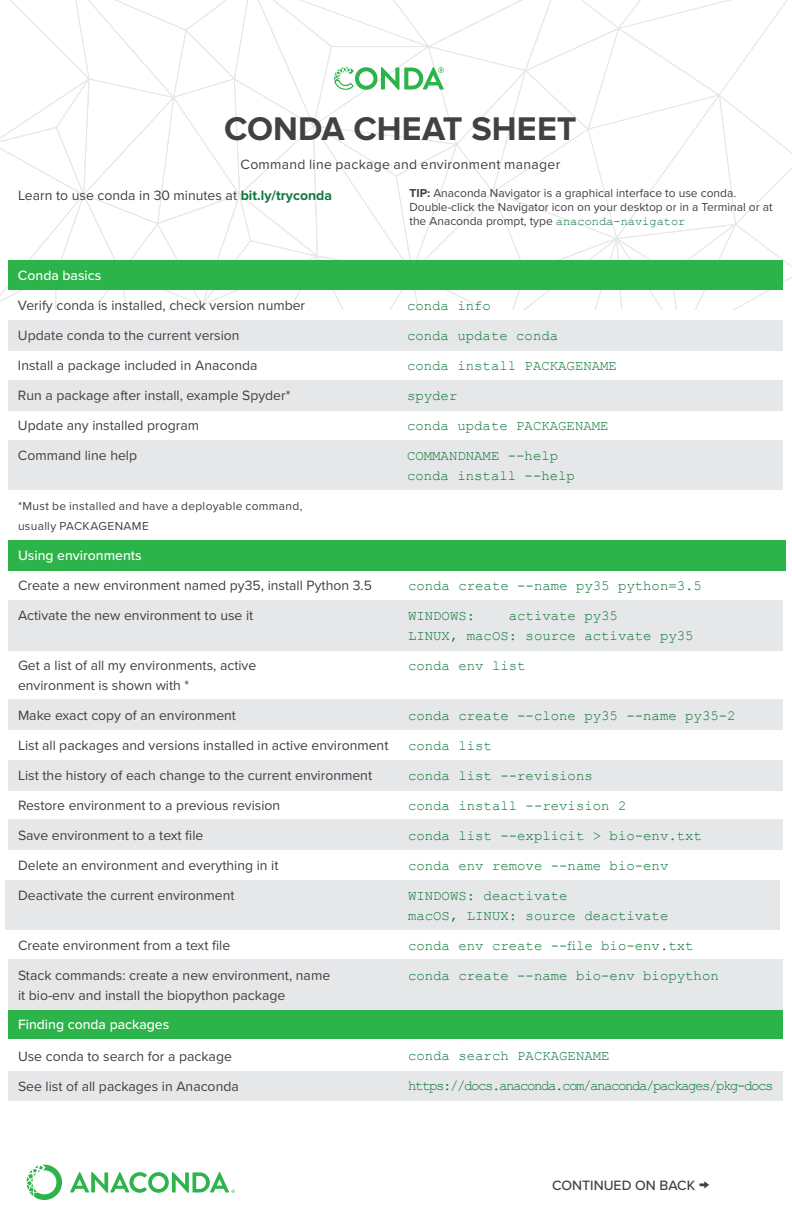
<style>
.page{position:relative;width:792px;height:1224px;background:#fff}
.page>*{position:absolute;margin:0;border:0;box-sizing:border-box;transform-origin:0 0}
.t1{font:700 34px "Proxima Nova";letter-spacing:.005em;color:#414042}
.t2{font:14px/30px "Proxima Nova";color:#414042}
.t3{font:14px/30px "Courier New";color:#0e773c}
.t4{font:14px/30px "Courier New";letter-spacing:-.1em;color:#0e773c}
.t5{font:500 14px "Proxima Nova";color:#fff}
.t6{font:14px "Proxima Nova";letter-spacing:.02em;color:#414042}
.t7{font:500 14px "Proxima Nova";color:#414042}
.t8{font:12px/14px "Proxima Nova";color:#414042}
.t9{font:12px/20px "Proxima Nova";letter-spacing:.025em;color:#414042}
.s1{font-weight:700;color:#12773d}
.s2{font-weight:700}
.s3{font-family:"Courier New";color:#0e773c}
.s4{font-size:18px}
</style>
<div class="page">
<div style="left:8px;top:1010px;width:776px;height:29px;background:#2cb34a"></div>
<div style="left:8px;top:700px;width:776px;height:30px;background:#e6e7e8"></div>
<div style="left:8px;top:760px;width:776px;height:30px;background:#e6e7e8"></div>
<div style="left:8px;top:820px;width:776px;height:30px;background:#e6e7e8"></div>
<div style="left:5px;top:880px;width:775px;height:50px;background:#e6e7e8"></div>
<div style="left:8px;top:960px;width:776px;height:50px;background:#e6e7e8"></div>
<div style="left:8px;top:1071px;width:776px;height:30px;background:#e6e7e8"></div>
<div style="left:8px;top:540px;width:778px;height:31px;background:#2cb34a"></div>
<div style="left:8px;top:320px;width:776px;height:30px;background:#e6e7e8"></div>
<div style="left:8px;top:380px;width:776px;height:30px;background:#e6e7e8"></div>
<div style="left:8px;top:440px;width:776px;height:50px;background:#e6e7e8"></div>
<div style="left:8px;top:600px;width:776px;height:51px;background:#e6e7e8"></div>
<svg style="left:0;top:0;width:792px;height:310px"></svg>
<svg style="left:70px;top:1172px;width:165px;height:21px"></svg>
<svg style="left:27px;top:1165px;width:35px;height:35px"></svg>
<h1 class="t1" style="left:224px;top:109px;width:354px">CONDA CHEAT SHEET</h1>
<p class="t6" style="left:241px;top:156px;width:321px">Command line package and environment manager</p>
<p class="t2" style="left:18px;top:181px;width:316px">Learn to use conda in 30 minutes at <span class="s1">bit.ly/tryconda</span></p>
<p class="t8" style="left:410px;top:186px;width:365px"><span class="s2">TIP:</span> Anaconda Navigator is a graphical interface to use conda.<br>Double-click the Navigator icon on your desktop or in a Terminal or at the Anaconda prompt, type <span class="s3">anaconda-navigator</span></p>
<p class="t5" style="left:18px;top:267px;width:85px">Conda basics</p>
<p class="t2" style="left:18px;top:291px;width:289px">Verify conda is installed, check version number Update conda to the current version<br>Install a package included in Anaconda<br>Run a package after install, example Spyder* Update any installed program<br>Command line help</p>
<p class="t9" style="left:18px;top:496px;width:286px">*Must be installed and have a deployable command, usually PACKAGENAME</p>
<p class="t5" style="left:18px;top:547px;width:125px">Using environments</p>
<p class="t2" style="left:18px;top:571px;width:356px">Create a new environment named py35, install Python 3.5<br>Activate the new environment to use it</p>
<p class="t2" style="left:18px;top:656px;width:240px;line-height:20px">Get a list of all my environments, active environment is shown with *</p>
<p class="t2" style="left:18px;top:701px;width:372px">Make exact copy of an environment<br>List all packages and versions installed in active environment List the history of each change to the current environment Restore environment to a previous revision<br>Save environment to a text file<br>Delete an environment and everything in it<br>Deactivate the current environment</p>
<p class="t2" style="left:18px;top:931px;width:314px">Create environment from a text file<br>Stack commands: create a new environment, name</p>
<p class="t2" style="left:18px;top:981px;width:269px">it bio-env and install the biopython package</p>
<p class="t5" style="left:18px;top:1016px;width:153px">Finding conda packages</p>
<p class="t3" style="left:407px;top:290px;width:212px">conda info<br>conda update conda<br>conda install PACKAGENAME spyder<br>conda update PACKAGENAME<br>COMMANDNAME --help</p>
<p class="t3" style="left:407px;top:460px;width:170px">conda install --help</p>
<p class="t3" style="left:408px;top:570px;width:296px">conda create --name py35 python=3.5<br>WINDOWS:</p>
<p class="t3" style="left:408px;top:605px;width:287px;line-height:20px;text-indent:101px">activate py35<br>LINUX, macOS: source activate py35</p>
<p class="t3" style="left:408px;top:650px;width:119px">conda env list</p>
<p class="t3" style="left:408px;top:700px;width:329px">conda create --clone py35 --name py35-2 conda list<br>conda list --revisions<br>conda install --revision 2<br>conda list --explicit &gt; bio-env.txt conda env remove --name bio-env<br>WINDOWS: deactivate</p>
<p class="t3" style="left:408px;top:900px;width:312px">macOS, LINUX: source deactivate<br>conda env create --file bio-env.txt conda create --name bio-env biopython</p>
<p class="t2" style="left:18px;top:1042px;width:222px">Use conda to search for a package<br>See list of all packages in Anaconda</p>
<p class="t4" style="left:408px;top:1040px;width:367px">conda search PACKAGENAME https://docs.anaconda.com/anaconda/packages/pkg-docs</p>
<p class="t7" style="left:552px;top:1177px;width:159px">CONTINUED ON BACK <span class="s4">→</span></p>
</div>
